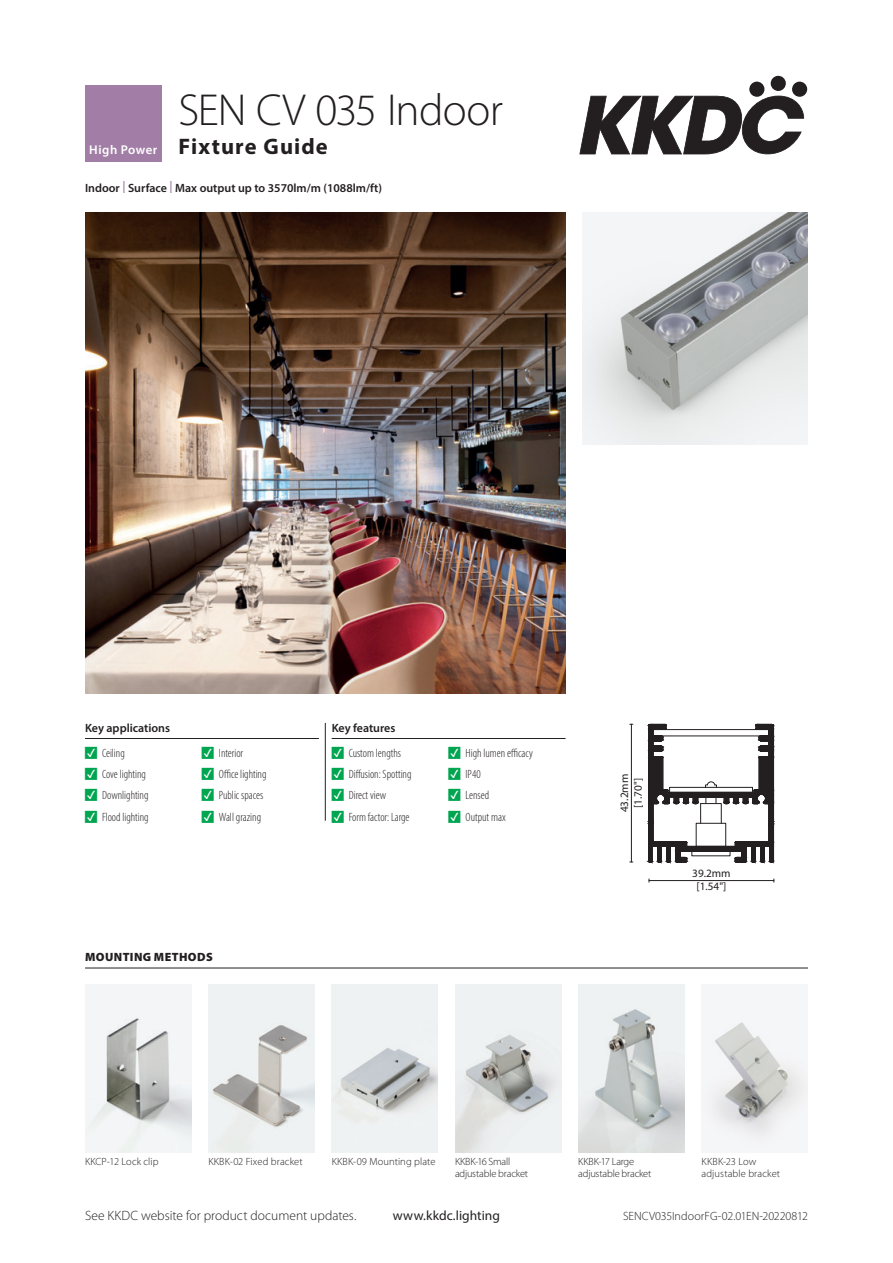
<style>
.page{position:relative;width:893px;height:1263px;background:#fff}
.page>*{position:absolute;margin:0;border:0;box-sizing:border-box;transform-origin:0 0}
.t1{font:300 45px "Myriad Pro";letter-spacing:-.015em;color:#231f20}
.t2{font:700 22.5px "Myriad Pro";letter-spacing:.05em;color:#231f20}
.t3{font:300 13.5px "Myriad Pro";color:#231f20}
.t4{font:13.5px "Myriad Pro";letter-spacing:.005em;color:#231f20}
.t5{font:300 condensed 12px "Myriad Pro";color:#231f20}
.summary_points_High{font:600 12px "Myriad Pro";color:#231f20}
.t6{font:300 12px "Myriad Pro";letter-spacing:-.005em;color:#231f20}
.Key_headings{font:600 12px "Myriad Pro";color:#231f20}
.mounting_methods_hea{font:900 12px "Myriad Pro";letter-spacing:.035em;color:#231f20}
.t7{font:11.25px/14px "Myriad Pro";color:#231f20;text-align:center}
.mounting_methods_tex{font:300 10.5px/12px "Myriad Pro";color:#231f20}
.mounting_methods_tex-2{font:300 10.5px/12px "Myriad Pro";letter-spacing:-.02em;color:#231f20}
.s1{font-weight:600;font-size:12.75px;color:#fff}
.s2{color:#a27ea6}
.s3{color:#00a550}
</style>
<div class="page">
<svg style="left:579px;top:96px;width:225px;height:58px"></svg>
<svg style="left:749px;top:81px;width:16px;height:16px"></svg>
<div style="left:770px;top:76px;width:16px;height:15px;background:#231f20;border-radius:50%"></div>
<div style="left:792px;top:81px;width:15px;height:16px;background:#231f20;border-radius:50%"></div>
<div style="left:85px;top:85px;width:77px;height:77px;background:#a27ea6"></div>
<img style="left:85px;top:213px;width:481px;height:480px">
<img style="left:583px;top:213px;width:225px;height:231px">
<svg style="left:648px;top:724px;width:126px;height:139px"></svg>
<hr style="left:631px;top:724px;width:1px;height:138px;background:#231f20">
<hr style="left:649px;top:880px;width:125px;height:1px;background:#231f20">
<hr style="left:85px;top:968px;width:723px;height:1px;background:#231f20">
<svg style="left:85px;top:984px;width:617px;height:169px"></svg>
<img style="left:85px;top:984px;width:106px;height:168px">
<img style="left:208px;top:984px;width:107px;height:168px">
<img style="left:332px;top:984px;width:106px;height:168px">
<img style="left:455px;top:984px;width:106px;height:168px">
<img style="left:578px;top:984px;width:107px;height:168px">
<img style="left:702px;top:1016px;width:106px;height:132px">
<hr style="left:325px;top:723px;width:1px;height:98px;background:#231f20">
<hr style="left:85px;top:738px;width:234px;height:1px;background:#231f20">
<hr style="left:332px;top:738px;width:234px;height:1px;background:#231f20">
<h1 class="t1" style="left:179px;top:83px;width:326px">SEN CV 035 Indoor</h1>
<h2 class="t2" style="left:89px;top:132px;width:240px"><span class="s1">High Power</span> Fixture Guide</h2>
<p class="summary_points_High" style="left:85px;top:180px;width:298px">Indoor <span class="s2">|</span> Surface <span class="s2">|</span> Max output up to 3570lm/m (1088lm/ft)</p>
<p class="Key_headings" style="left:85px;top:720px;width:87px">Key applications</p>
<p class="t5" style="left:85px;top:746px;width:41px"><span class="s3">•</span> Ceiling</p>
<p class="t5" style="left:85px;top:767px;width:62px"><span class="s3">•</span> Cove lighting</p>
<p class="t5" style="left:85px;top:788px;width:65px"><span class="s3">•</span> Downlighting</p>
<p class="t5" style="left:85px;top:810px;width:65px"><span class="s3">•</span> Flood lighting</p>
<p class="t5" style="left:202px;top:746px;width:43px"><span class="s3">•</span> Interior</p>
<p class="t5" style="left:202px;top:767px;width:66px"><span class="s3">•</span> Office lighting</p>
<p class="t5" style="left:202px;top:788px;width:63px"><span class="s3">•</span> Public spaces</p>
<p class="t5" style="left:202px;top:810px;width:61px"><span class="s3">•</span> Wall grazing</p>
<p class="mounting_methods_hea" style="left:85px;top:949px;width:129px">MOUNTING METHODS</p>
<p class="Key_headings" style="left:332px;top:720px;width:65px">Key features</p>
<p class="t5" style="left:332px;top:746px;width:71px"><span class="s3">•</span> Custom lengths</p>
<p class="t5" style="left:332px;top:767px;width:81px"><span class="s3">•</span> Diffusion: Spotting</p>
<p class="t5" style="left:332px;top:788px;width:56px"><span class="s3">•</span> Direct view</p>
<p class="t5" style="left:332px;top:810px;width:79px"><span class="s3">•</span> Form factor: Large</p>
<p class="t5" style="left:449px;top:746px;width:86px"><span class="s3">•</span> High lumen efficacy</p>
<p class="t5" style="left:449px;top:767px;width:34px"><span class="s3">•</span> IP40</p>
<p class="t5" style="left:449px;top:788px;width:42px"><span class="s3">•</span> Lensed</p>
<p class="t5" style="left:449px;top:810px;width:59px"><span class="s3">•</span> Output max</p>
<p class="t7" style="left:617px;top:812px;width:40px;rotate:-90deg">43.2mm [1.70"]</p>
<p class="t7" style="left:692px;top:867px;width:40px;line-height:13px">39.2mm [1.54"]</p>
<p class="mounting_methods_tex" style="left:85px;top:1155px;width:75px">KKCP-12 Lock clip</p>
<p class="mounting_methods_tex" style="left:208px;top:1155px;width:96px">KKBK-02 Fixed bracket</p>
<p class="mounting_methods_tex" style="left:332px;top:1155px;width:105px">KKBK-09 Mounting plate</p>
<p class="mounting_methods_tex-2" style="left:455px;top:1155px;width:75px">KKBK-16 Small adjustable bracket</p>
<p class="mounting_methods_tex" style="left:578px;top:1155px;width:75px">KKBK-17 Large adjustable bracket</p>
<p class="mounting_methods_tex" style="left:702px;top:1155px;width:80px">KKBK-23 Low adjustable bracket</p>
<p class="t3" style="left:85px;top:1208px;width:273px">See KKDC website for product document updates.</p>
<p class="t4" style="left:393px;top:1207px;width:109px">www.kkdc.lighting</p>
<p class="t6" style="left:623px;top:1209px;width:186px">SENCV035IndoorFG-02.01EN-20220812</p>
</div>
